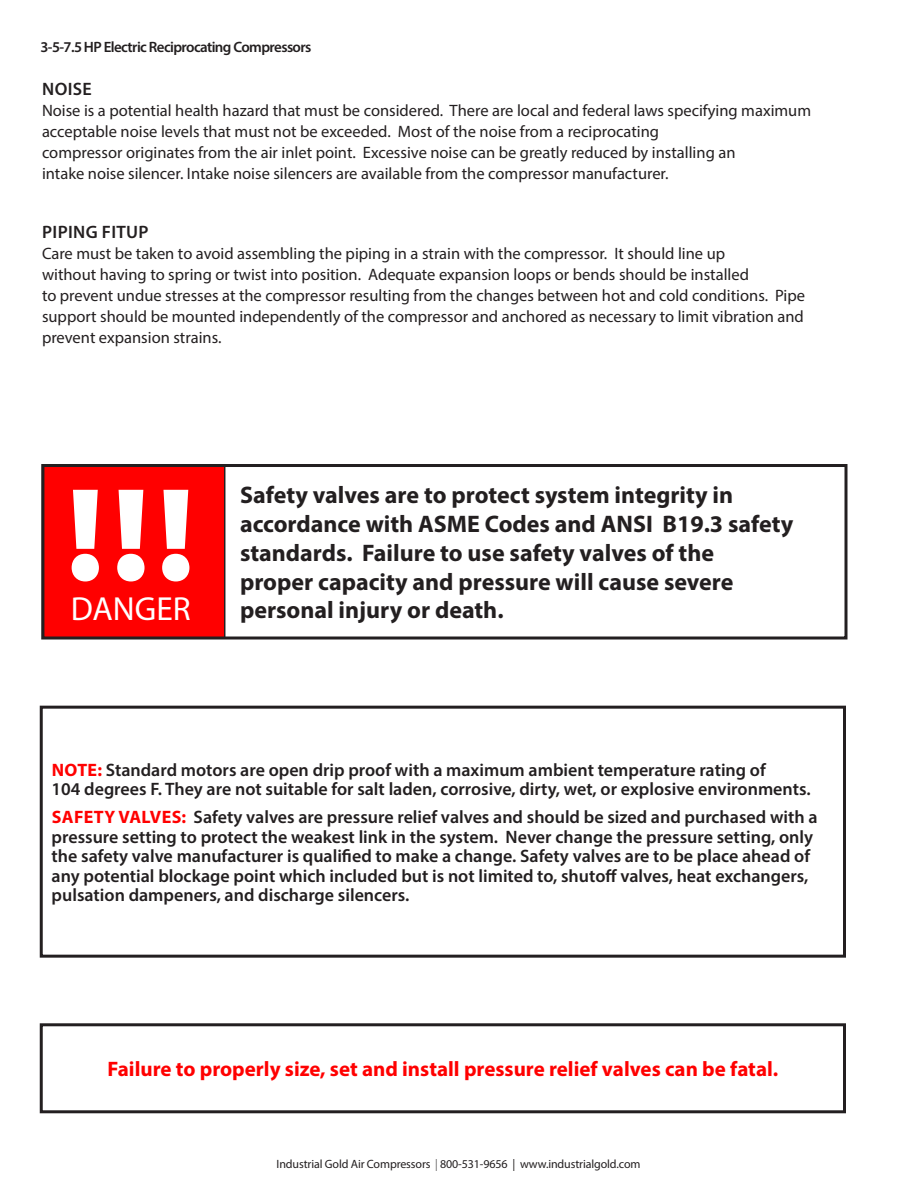
<style>
.page{position:relative;width:918px;height:1188px;background:#fff}
.page>*{position:absolute;margin:0;border:0;box-sizing:border-box;transform-origin:0 0}
.t1{font:900 133.8px "Myriad Pro";color:#fff}
.t2{font:33.45px "Myriad Pro";color:#231f20}
.t3{font:33.45px "Myriad Pro";color:#fff}
.bold_heading{font:700 24px/28.8px "Myriad Pro";color:#231f20}
.bold_heading-2{font:700 21px "Myriad Pro";color:#f00}
.bold_PP_warnings{font:600 18px/19.5px "Myriad Pro";color:#231f20}
.subheads{font:600 18px "Myriad Pro";letter-spacing:.02em;color:#231f20}
.t4{font:16.5px/21px "Myriad Pro";color:#231f20}
.t5{font:600 15px "Myriad Pro";letter-spacing:-.04em;color:#231f20}
.t6{font:12px "Myriad Pro";letter-spacing:-.01em;color:#231f20}
.s1{font-weight:700;color:#f00}
.s2{font-weight:300}
</style>
<div class="page">
<div style="left:40px;top:706px;width:806px;height:252px;border:3px solid #231f20"></div>
<div style="left:40px;top:1023px;width:806px;height:90px;border:3px solid #231f20"></div>
<div style="left:43px;top:465px;width:182px;height:173px;background:#f00"></div>
<div style="left:41px;top:464px;width:807px;height:176px;border:3px solid #231f20"></div>
<p class="t5" style="left:40px;top:37px;width:273px">3-5-7.5 HP Electric Reciprocating Compressors</p>
<p class="subheads" style="left:42px;top:77px;width:51px">NOISE</p>
<p class="t4" style="left:42px;top:99px;width:771px">Noise is a potential health hazard that must be considered. There are local and federal laws specifying maximum acceptable noise levels that must not be exceeded. Most of the noise from a reciprocating<br>compressor originates from the air inlet point. Excessive noise can be greatly reduced by installing an<br>intake noise silencer. Intake noise silencers are available from the compressor manufacturer.</p>
<p class="subheads" style="left:42px;top:221px;width:108px">PIPING FITUP</p>
<p class="t4" style="left:42px;top:243px;width:765px">Care must be taken to avoid assembling the piping in a strain with the compressor. It should line up<br>without having to spring or twist into position. Adequate expansion loops or bends should be installed<br>to prevent undue stresses at the compressor resulting from the changes between hot and cold conditions. Pipe support should be mounted independently of the compressor and anchored as necessary to limit vibration and prevent expansion strains.</p>
<p class="t1" style="left:66px;top:459px;width:130px">!!!</p>
<p class="bold_heading" style="left:240px;top:480px;width:555px">Safety valves are to protect system integrity in accordance with ASME Codes and ANSI B19.3 safety standards. Failure to use safety valves of the proper capacity and pressure will cause severe personal injury or death.</p>
<p class="t3" style="left:71px;top:588px;width:121px">DANGER</p>
<p class="t2" style="left:236px;top:588px;width:131px">CAUTION</p>
<p class="bold_PP_warnings" style="left:52px;top:759px;width:760px"><span class="s1">NOTE:</span> Standard motors are open drip proof with a maximum ambient temperature rating of<br>104 degrees F. They are not suitable for salt laden, corrosive, dirty, wet, or explosive environments.</p>
<p class="bold_PP_warnings" style="left:52px;top:807px;width:767px"><span class="s1">SAFETY VALVES:</span> Safety valves are pressure relief valves and should be sized and purchased with a pressure setting to protect the weakest link in the system. Never change the pressure setting, only the safety valve manufacturer is qualified to make a change. Safety valves are to be place ahead of any potential blockage point which included but is not limited to, shutoff valves, heat exchangers, pulsation dampeners, and discharge silencers.</p>
<p class="bold_heading-2" style="left:108px;top:1055px;width:672px">Failure to properly size, set and install pressure relief valves can be fatal.</p>
<p class="t6" style="left:277px;top:1157px;width:365px">Industrial Gold Air Compressors <span class="s2">|</span> 800-531-9656 | www.industrialgold.com</p>
</div>
